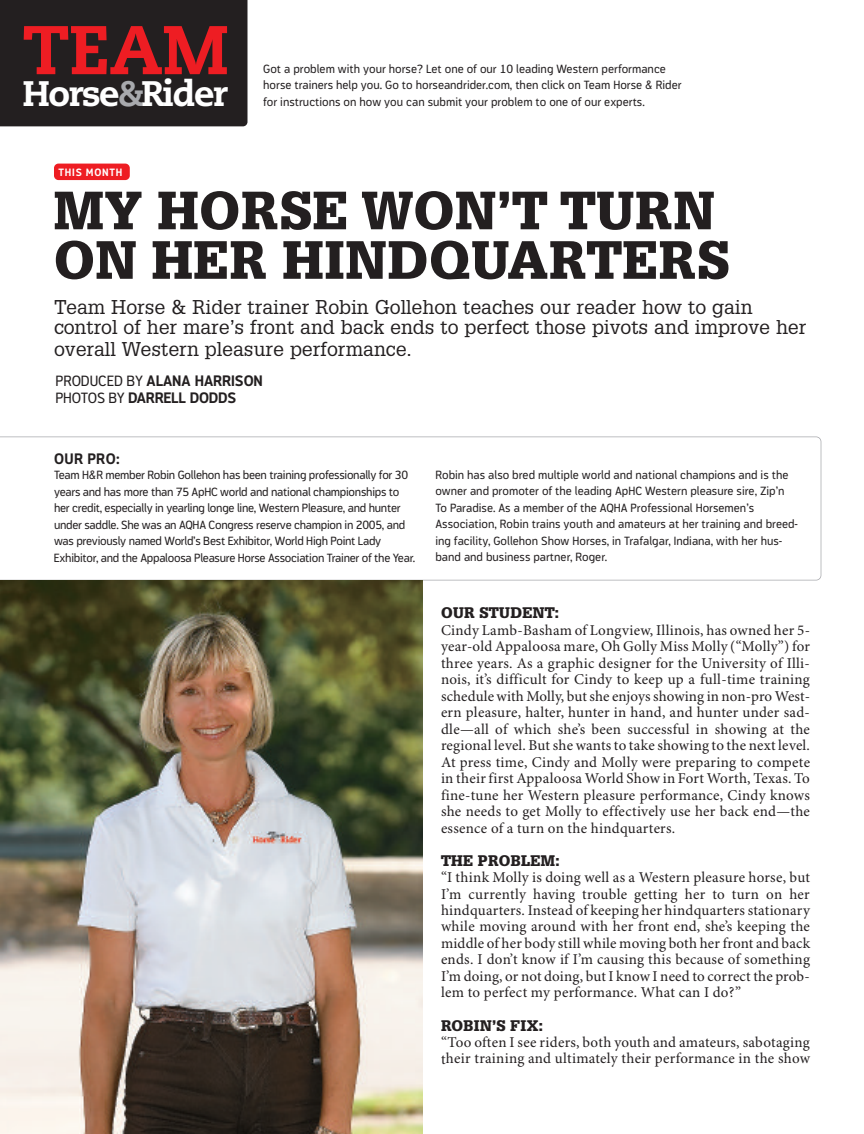
<style>
.page{position:relative;width:864px;height:1134px;background:#fff}
.page>*{position:absolute;margin:0;border:0;box-sizing:border-box;transform-origin:0 0}
.t1{font:800 68.7px "Caecilia";color:#ee1d23}
.t2{font:900 52.5px/49.5px "Glypha";letter-spacing:.015em;color:#231f20}
.t3{font:800 35.4px "Caecilia";letter-spacing:-.05em;color:#fff}
.t4{font:19.5px/21px "Glypha";color:#231f20}
.t5{font:15px/16.5px "Minion Pro";letter-spacing:.015em;color:#231f20;text-align:justify}
.t6{font:700 15px/16.5px "Modus";letter-spacing:-.005em;color:#231f20}
.t7{font:900 15px "Glypha";letter-spacing:.02em;color:#231f20}
.t8{font:12px/16.5px "Modus";color:#231f20}
.t9{font:12px/16.5px "Modus";letter-spacing:-.025em;color:#231f20}
.t10{font:700 10.5px "Modus";letter-spacing:.075em;color:#fff}
.s1{color:#a8a9ad}
.s2{font-weight:400}
</style>
<div class="page">
<svg style="left:0;top:436px;width:821px;height:144px"></svg>
<div style="left:54px;top:164px;width:76px;height:16px;background:#ee1d23;border-radius:4px"></div>
<div style="left:0;top:0;width:248px;height:126px;background:#231f20"></div>
<img style="left:0;top:580px;width:422px;height:554px">
<h1 class="t1" style="left:23px;top:21px;width:208px">TEAM</h1>
<h3 class="t3" style="left:23px;top:79px;width:207px">Horse<span class="s1">&amp;</span>Rider</h3>
<p class="t10" style="left:59px;top:168px;width:65px">THIS MONTH</p>
<p class="t8" style="left:263px;top:61px;width:420px">Got a problem with your horse? Let one of our 10 leading Western performance horse trainers help you. Go to horseandrider.com, then click on Team Horse &amp; Rider for instructions on how you can submit your problem to one of our experts.</p>
<h2 class="t2" style="left:54px;top:189px;width:677px">MY HORSE WON’T TURN<br>ON HER HINDQUARTERS</h2>
<h3 class="t4" style="left:54px;top:296px;width:754px">Team Horse &amp; Rider trainer Robin Gollehon teaches our reader how to gain control of her mare’s front and back ends to perfect those pivots and improve her overall Western pleasure performance.</h3>
<p class="t6" style="left:56px;top:374px;width:209px"><span class="s2">PRODUCED BY</span> ALANA HARRISON<br><span class="s2">PHOTOS BY</span> DARRELL DODDS</p>
<p class="t6" style="left:54px;top:452px;width:67px">OUR PRO:</p>
<p class="t9" style="left:54px;top:468px;width:363px">Team H&amp;R member Robin Gollehon has been training professionally for 30 years and has more than 75 ApHC world and national championships to her credit, especially in yearling longe line, Western Pleasure, and hunter under saddle. She was an AQHA Congress reserve champion in 2005, and was previously named World’s Best Exhibitor, World High Point Lady Exhibitor, and the Appaloosa Pleasure Horse Association Trainer of the Year.</p>
<p class="t8" style="left:435px;top:467px;width:364px">Robin has also bred multiple world and national champions and is the owner and promoter of the leading ApHC Western pleasure sire, Zip’n To Paradise. As a member of the AQHA Professional Horsemen’s Association, Robin trains youth and amateurs at her training and breed&shy;ing facility, Gollehon Show Horses, in Trafalgar, Indiana, with her hus&shy;band and business partner, Roger.</p>
<p class="t7" style="left:441px;top:607px;width:119px">OUR STUDENT:</p>
<p class="t5" style="left:441px;top:623px;width:371px">Cindy Lamb-Basham of Longview, Illinois, has owned her 5- year-old Appaloosa mare, Oh Golly Miss Molly (“Molly”) for three years. As a graphic designer for the University of Illi&shy;nois, it’s difficult for Cindy to keep up a full-time training schedule with Molly, but she enjoys showing in non-pro West&shy;ern pleasure, halter, hunter in hand, and hunter under sad&shy;dle—all of which she’s been successful in showing at the regional level. But she wants to take showing to the next level.<br>At press time, Cindy and Molly were preparing to compete in their first Appaloosa World Show in Fort Worth, Texas. To fine-tune her Western pleasure performance, Cindy knows she needs to get Molly to effectively use her back end—the essence of a turn on the hindquarters.</p>
<p class="t7" style="left:441px;top:854px;width:120px">THE PROBLEM:</p>
<p class="t5" style="left:441px;top:870px;width:371px">“I think Molly is doing well as a Western pleasure horse, but I’m currently having trouble getting her to turn on her hindquarters. Instead of keeping her hindquarters stationary while moving around with her front end, she’s keeping the middle of her body still while moving both her front and back ends. I don’t know if I’m causing this because of something I’m doing, or not doing, but I know I need to correct the prob&shy;lem to perfect my performance. What can I do?”</p>
<p class="t7" style="left:441px;top:1019px;width:103px">ROBIN’S FIX:</p>
<p class="t5" style="left:441px;top:1035px;width:371px">“Too often I see riders, both youth and amateurs, sabotaging their training and ultimately their performance in the show</p>
</div>
